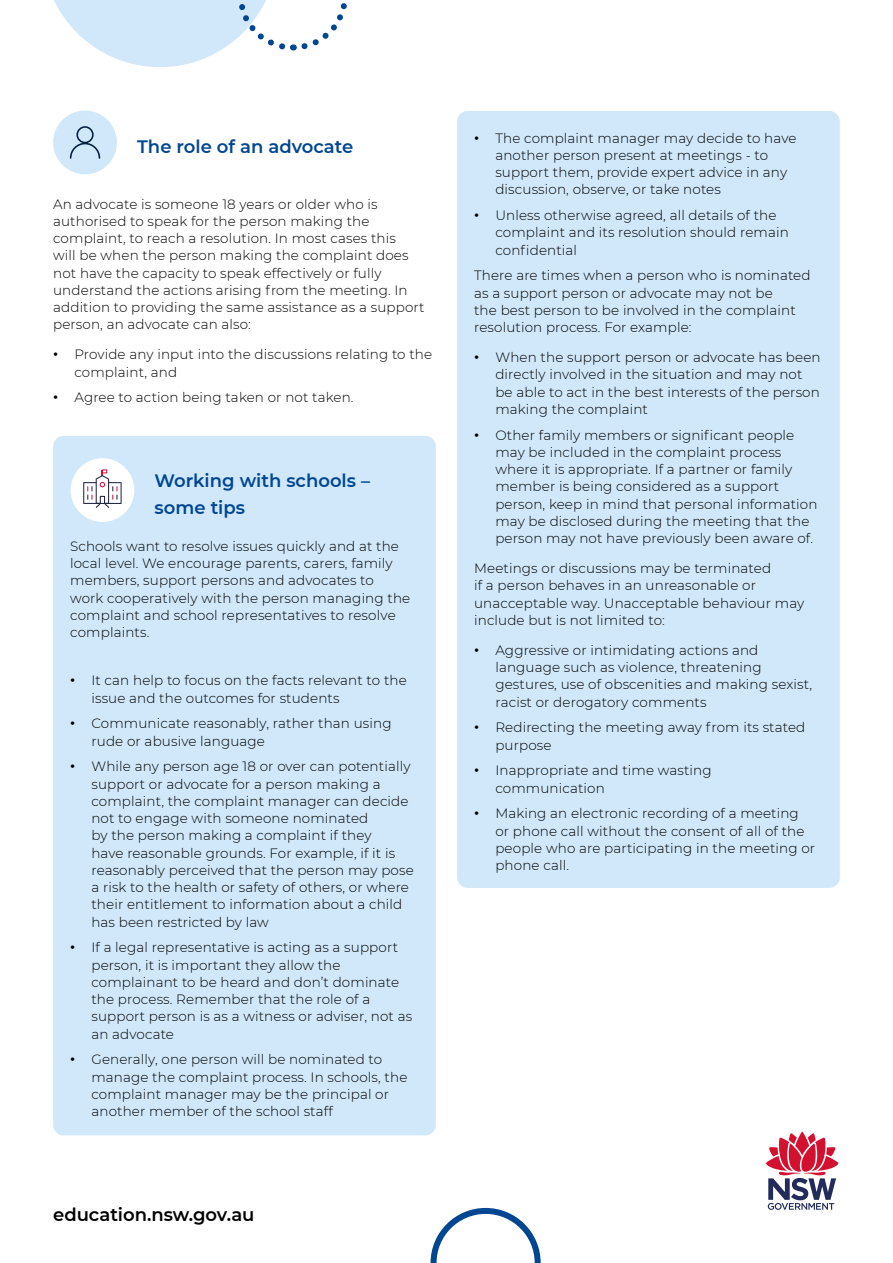
<style>
.page{position:relative;width:893px;height:1263px;background:#fff}
.page>*{position:absolute;margin:0;border:0;box-sizing:border-box;transform-origin:0 0}
.Body_Heading{font:600 18px/27px "Montserrat";color:#004691}
.t1{font:600 18px "Montserrat";color:#000}
.Body_2{font:300 13.5px/17.2px "Montserrat";letter-spacing:.01em;color:#000}
.s1{font-weight:700}
</style>
<div class="page">
<svg style="left:54px;top:0;width:293px;height:67px"></svg>
<div style="left:53px;top:436px;width:383px;height:699px;background:#d0e8f9;border-radius:11px"></div>
<div style="left:457px;top:111px;width:383px;height:777px;background:#d0e8f9;border-radius:11px"></div>
<svg style="left:431px;top:1208px;width:110px;height:55px"></svg>
<div style="left:53px;top:111px;width:64px;height:63px;background:#d0e8f9;border-radius:50%"></div>
<svg style="left:70px;top:126px;width:30px;height:33px"></svg>
<div style="left:71px;top:458px;width:63px;height:64px;background:#fff;border-radius:50%"></div>
<svg style="left:83px;top:469px;width:39px;height:39px"></svg>
<svg style="left:766px;top:1131px;width:73px;height:79px"></svg>
<h3 class="Body_Heading" style="left:137px;top:132px;width:218px">The role of an advocate</h3>
<p class="Body_2" style="left:53px;top:195px;width:373px">An advocate is someone 18 years or older who is authorised to speak for the person making the complaint, to reach a resolution. In most cases this<br>will be when the person making the complaint does not have the capacity to speak effectively or fully understand the actions arising from the meeting. In addition to providing the same assistance as a support person, an advocate can also:</p>
<p class="Body_2" style="left:74px;top:346px;width:359px;text-indent:-21px"><span class="s1">ٚ</span> Provide any input into the discussions relating to the complaint, and</p>
<p class="Body_2" style="left:53px;top:389px;width:302px"><span class="s1">ٚ</span> Agree to action being taken or not taken.</p>
<h3 class="Body_Heading" style="left:155px;top:466px;width:217px">Working with schools – some tips</h3>
<p class="Body_2" style="left:70px;top:537px;width:342px">Schools want to resolve issues quickly and at the local level. We encourage parents, carers, family members, support persons and advocates to work cooperatively with the person managing the complaint and school representatives to resolve complaints.</p>
<p class="Body_2" style="left:91px;top:671px;width:317px;text-indent:-21px"><span class="s1">ٚ</span> It can help to focus on the facts relevant to the issue and the outcomes for students</p>
<p class="Body_2" style="left:91px;top:714px;width:302px;text-indent:-21px"><span class="s1">ٚ</span> Communicate reasonably, rather than using rude or abusive language</p>
<p class="Body_2" style="left:91px;top:757px;width:324px;text-indent:-21px"><span class="s1">ٚ</span> While any person age 18 or over can potentially support or advocate for a person making a complaint, the complaint manager can decide not to engage with someone nominated<br>by the person making a complaint if they<br>have reasonable grounds. For example, if it is reasonably perceived that the person may pose a risk to the health or safety of others, or where their entitlement to information about a child has been restricted by law</p>
<p class="Body_2" style="left:91px;top:938px;width:322px;text-indent:-21px"><span class="s1">ٚ</span> If a legal representative is acting as a support person, it is important they allow the complainant to be heard and don’t dominate the process. Remember that the role of a support person is as a witness or adviser, not as an advocate</p>
<p class="Body_2" style="left:91px;top:1050px;width:317px;text-indent:-21px"><span class="s1">ٚ</span> Generally, one person will be nominated to manage the complaint process. In schools, the complaint manager may be the principal or another member of the school staff</p>
<p class="t1" style="left:53px;top:1202px;width:203px">education.nsw.gov.au</p>
<p class="Body_2" style="left:495px;top:129px;width:303px;text-indent:-21px"><span class="s1">ٚ</span> The complaint manager may decide to have another person present at meetings - to support them, provide expert advice in any discussion, observe, or take notes</p>
<p class="Body_2" style="left:495px;top:206px;width:295px;text-indent:-21px"><span class="s1">ٚ</span> Unless otherwise agreed, all details of the complaint and its resolution should remain confidential</p>
<p class="Body_2" style="left:474px;top:266px;width:338px">There are times when a person who is nominated as a support person or advocate may not be<br>the best person to be involved in the complaint resolution process. For example:</p>
<p class="Body_2" style="left:495px;top:348px;width:327px;text-indent:-21px"><span class="s1">ٚ</span> When the support person or advocate has been directly involved in the situation and may not be able to act in the best interests of the person making the complaint</p>
<p class="Body_2" style="left:495px;top:426px;width:324px;text-indent:-21px"><span class="s1">ٚ</span> Other family members or significant people may be included in the complaint process where it is appropriate. If a partner or family member is being considered as a support person, keep in mind that personal information may be disclosed during the meeting that the person may not have previously been aware of.</p>
<p class="Body_2" style="left:474px;top:559px;width:332px">Meetings or discussions may be terminated<br>if a person behaves in an unreasonable or unacceptable way. Unacceptable behaviour may include but is not limited to:</p>
<p class="Body_2" style="left:495px;top:641px;width:318px;text-indent:-21px"><span class="s1">ٚ</span> Aggressive or intimidating actions and language such as violence, threatening gestures, use of obscenities and making sexist, racist or derogatory comments</p>
<p class="Body_2" style="left:495px;top:718px;width:311px;text-indent:-21px"><span class="s1">ٚ</span> Redirecting the meeting away from its stated purpose</p>
<p class="Body_2" style="left:495px;top:761px;width:218px;text-indent:-21px"><span class="s1">ٚ</span> Inappropriate and time wasting communication</p>
<p class="Body_2" style="left:495px;top:804px;width:321px;text-indent:-21px"><span class="s1">ٚ</span> Making an electronic recording of a meeting or phone call without the consent of all of the people who are participating in the meeting or phone call.</p>
</div>
